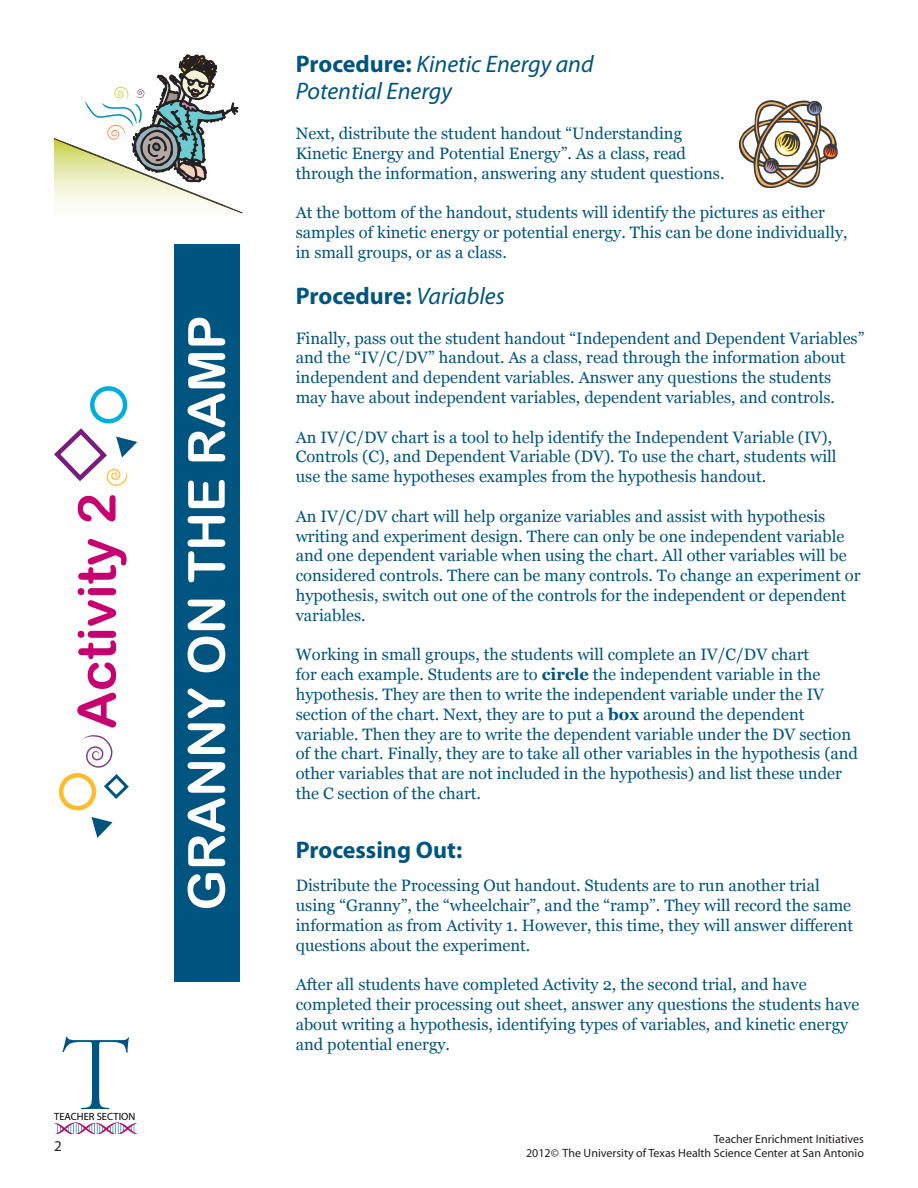
<style>
.page{position:relative;width:918px;height:1188px;background:#fff}
.page>*{position:absolute;margin:0;border:0;box-sizing:border-box;transform-origin:0 0}
.t1{font:106.5px "Adobe Garamond Pro";color:#005480}
.t2{font:52.5px "Arial Rounded MT Bold";color:#c60170}
.t3{font:51px "Arial Rounded MT Bold";color:#fff}
.List_Paragraph{font:italic 24px "Myriad Pro";color:#005480}
.List_Paragraph-2{font:700 24px "Myriad Pro";color:#005480}
.List_Paragraph-3{font:16.5px/19.8px "Georgia";color:#005480}
.t4{font:15px "Myriad Pro";color:#231f20}
.t5{font:12px "Myriad Pro";color:#231f20}
.t6{font:10.5px "Myriad Pro";color:#000}
.s1{color:#c60170}
.s2{font-weight:700;font-style:normal}
.s3{font-weight:400;font-style:italic}
.s4{font-weight:700}
</style>
<div class="page">
<div style="left:175px;top:244px;width:65px;height:738px;background:#005480"></div>
<svg style="left:54px;top:55px;width:188px;height:159px"></svg>
<svg style="left:54px;top:1122px;width:84px;height:12px"></svg>
<svg style="left:54px;top:386px;width:83px;height:100px"></svg>
<svg style="left:58px;top:735px;width:71px;height:103px"></svg>
<svg style="left:739px;top:100px;width:99px;height:88px"></svg>
<p class="t2" style="left:66px;top:729px;width:237px;rotate:-90deg">Activity 2</p>
<p class="t3" style="left:176px;top:911px;width:597px;rotate:-90deg">GRANNY ON THE RAMP</p>
<h1 class="t1" style="left:61px;top:1012px;width:161px">T <span class="s1">S</span></h1>
<p class="t6" style="left:54px;top:1110px;width:83px">TEACHER SECTION</p>
<p class="t4" style="left:54px;top:1136px;width:9px">2</p>
<p class="List_Paragraph" style="left:296px;top:49px;width:299px"><span class="s2">Procedure:</span> Kinetic Energy and</p>
<p class="List_Paragraph" style="left:296px;top:76px;width:158px">Potential Energy</p>
<p class="List_Paragraph-3" style="left:296px;top:123px;width:430px">Next, distribute the student handout “Understanding<br>Kinetic Energy and Potential Energy”. As a class, read through the information, answering any student questions.</p>
<p class="List_Paragraph-3" style="left:296px;top:202px;width:553px">At the bottom of the handout, students will identify the pictures as either samples of kinetic energy or potential energy. This can be done individually, in small groups, or as a class.</p>
<p class="List_Paragraph-2" style="left:296px;top:280px;width:210px">Procedure: <span class="s3">Variables</span></p>
<p class="List_Paragraph-3" style="left:296px;top:327px;width:570px">Finally, pass out the student handout “Independent and Dependent Variables” and the “IV/C/DV” handout. As a class, read through the information about independent and dependent variables. Answer any questions the students may have about independent variables, dependent variables, and controls.</p>
<p class="List_Paragraph-3" style="left:296px;top:426px;width:542px">An IV/C/DV chart is a tool to help identify the Independent Variable (IV),<br>Controls (C), and Dependent Variable (DV). To use the chart, students will use the same hypotheses examples from the hypothesis handout.</p>
<p class="List_Paragraph-3" style="left:296px;top:506px;width:566px">An IV/C/DV chart will help organize variables and assist with hypothesis writing and experiment design. There can only be one independent variable and one dependent variable when using the chart. All other variables will be considered controls. There can be many controls. To change an experiment or hypothesis, switch out one of the controls for the independent or dependent variables.</p>
<p class="List_Paragraph-3" style="left:296px;top:644px;width:564px">Working in small groups, the students will complete an IV/C/DV chart<br>for each example. Students are to <span class="s4">circle</span> the independent variable in the hypothesis. They are then to write the independent variable under the IV section of the chart. Next, they are to put a <span class="s4">box</span> around the dependent variable. Then they are to write the dependent variable under the DV section of the chart. Finally, they are to take all other variables in the hypothesis (and other variables that are not included in the hypothesis) and list these under the C section of the chart.</p>
<p class="List_Paragraph-2" style="left:296px;top:834px;width:168px">Processing Out:</p>
<p class="List_Paragraph-3" style="left:296px;top:875px;width:559px">Distribute the Processing Out handout. Students are to run another trial using “Granny”, the “wheelchair”, and the “ramp”. They will record the same information as from Activity 1. However, this time, they will answer different questions about the experiment.</p>
<p class="List_Paragraph-3" style="left:296px;top:974px;width:565px">After all students have completed Activity 2, the second trial, and have completed their processing out sheet, answer any questions the students have about writing a hypothesis, identifying types of variables, and kinetic energy and potential energy.</p>
<p class="t5" style="left:714px;top:1132px;width:152px">Teacher Enrichment Initiatives</p>
<p class="t5" style="left:526px;top:1145px;width:339px">2012© The University of Texas Health Science Center at San Antonio</p>
</div>
